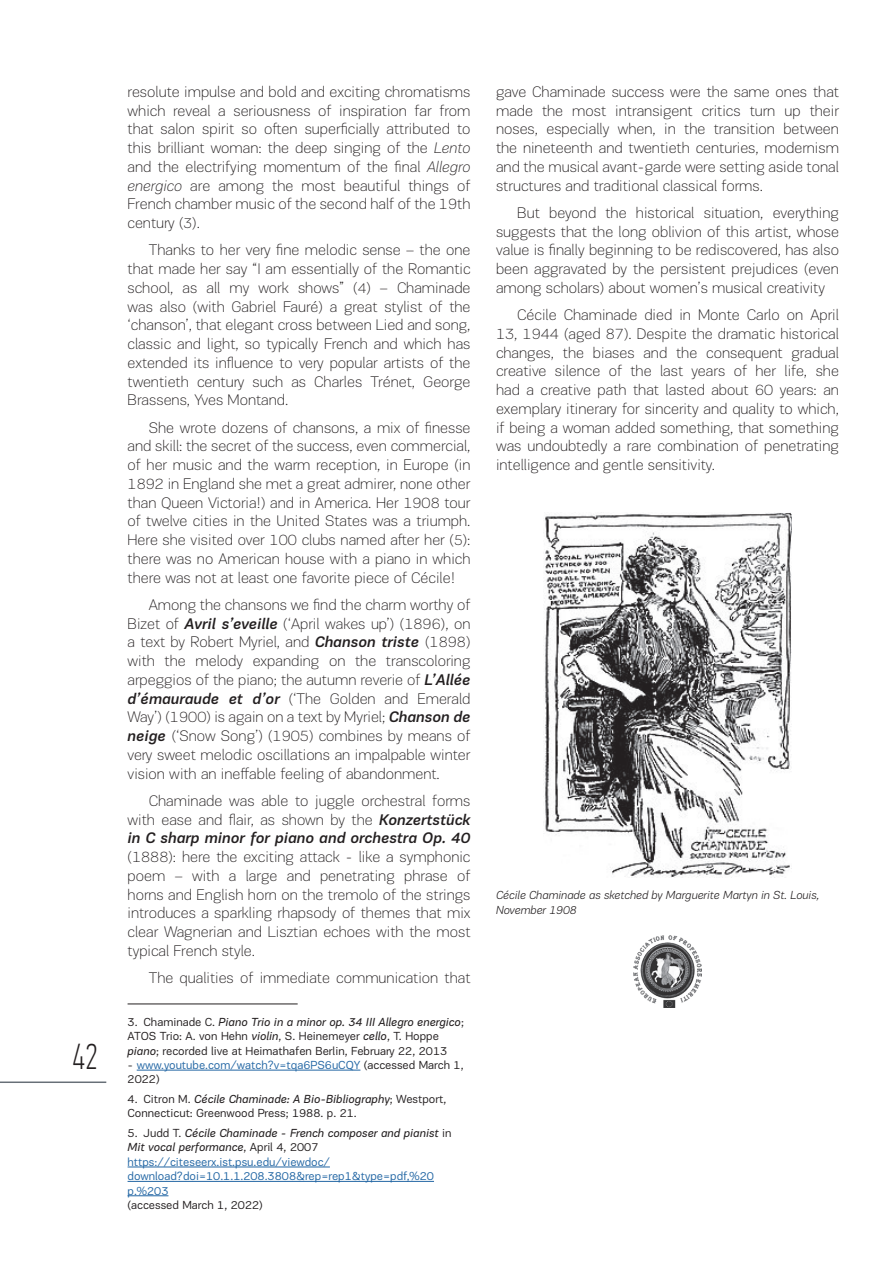
<style>
.page{position:relative;width:893px;height:1263px;background:#fff}
.page>*{position:absolute;margin:0;border:0;box-sizing:border-box;transform-origin:0 0}
.t1{font:100 36px "PF Din Text Comp Pro";color:#231f20}
.Bulletin_Text{font:100 15.75px/18.8px "PF Encore Sans Pro";color:#231f20;text-align:justify}
.footnote_text{font:12px/14.4px "PF Encore Sans Pro";color:#231f20}
.t2{font:12px/14.4px "PF Encore Sans Pro";color:#2266a4}
.footnote_text-2{font:italic 12px/14.4px "PF Encore Sans Pro";color:#231f20}
.t3{font:italic 300 12px/14.4px "PF Encore Sans Pro";color:#231f20}
.s1{font-style:italic}
.s2{font-size:15px}
.s3{font-weight:500;font-style:italic}
.s4{color:#231f20}
.s5{font-style:normal}
</style>
<div class="page">
<hr style="left:0;top:1081px;width:106px;height:2px;background:#424c55">
<hr style="left:128px;top:1003px;width:170px;height:1px;background:#231f20">
<hr style="left:137px;top:1070px;width:223px;height:1px;background:#2266a4">
<hr style="left:128px;top:1167px;width:202px;height:1px;background:#2266a4">
<hr style="left:128px;top:1181px;width:306px;height:1px;background:#2266a4">
<hr style="left:128px;top:1195px;width:40px;height:1px;background:#2266a4">
<img style="left:544px;top:512px;width:247px;height:366px">
<img style="left:634px;top:935px;width:67px;height:72px">
<p class="t1" style="left:72px;top:1036px;width:27px">42</p>
<p class="Bulletin_Text" style="left:128px;top:82px;width:344px">resolute impulse and bold and exciting chromatisms which reveal a seriousness of inspiration far from that salon spirit so often superficially attributed to this brilliant woman: the deep singing of the <span class="s1">Lento </span>and the electrifying momentum of the final <span class="s1">Allegro energico</span> are among the most beautiful things of French chamber music of the second half of the 19th century (<span class="s2">3</span>).</p>
<p class="Bulletin_Text" style="left:128px;top:241px;width:344px;text-indent:21px">Thanks to her very fine melodic sense – the one that made her say “I am essentially of the Romantic school, as all my work shows” (<span class="s2">4</span>) – Chaminade was also (with Gabriel Fauré) a great stylist of the ‘chanson’, that elegant cross between Lied and song, classic and light, so typically French and which has extended its influence to very popular artists of the twentieth century such as Charles Trénet, George Brassens, Yves Montand.</p>
<p class="Bulletin_Text" style="left:128px;top:418px;width:344px;text-indent:21px">She wrote dozens of chansons, a mix of finesse and skill: the secret of the success, even commercial, of her music and the warm reception, in Europe (in 1892 in England she met a great admirer, none other than Queen Victoria!) and in America. Her 1908 tour of twelve cities in the United States was a triumph.<br>Here she visited over 100 clubs named after her (<span class="s2">5</span>): there was no American house with a piano in which there was not at least one favorite piece of Cécile!</p>
<p class="Bulletin_Text" style="left:128px;top:595px;width:344px;text-indent:21px">Among the chansons we find the charm worthy of Bizet of <span class="s3">Avril s’eveille</span> (‘April wakes up’) (1896), on a text by Robert Myriel, and <span class="s3">Chanson triste</span> (1898) with the melody expanding on the transcoloring arpeggios of the piano; the autumn reverie of <span class="s3">L’Allée d’émauraude et d’or</span> (‘The Golden and Emerald Way’) (1900) is again on a text by Myriel; <span class="s3">Chanson de neige</span> (‘Snow Song’) (1905) combines by means of very sweet melodic oscillations an impalpable winter vision with an ineffable feeling of abandonment.</p>
<p class="Bulletin_Text" style="left:128px;top:791px;width:344px;text-indent:21px">Chaminade was able to juggle orchestral forms with ease and flair, as shown by the <span class="s3">Konzertstück in C sharp minor for piano and orchestra Op. 40 </span>(1888): here the exciting attack - like a symphonic poem – with a large and penetrating phrase of horns and English horn on the tremolo of the strings introduces a sparkling rhapsody of themes that mix clear Wagnerian and Lisztian echoes with the most typical French style.</p>
<p class="Bulletin_Text" style="left:149px;top:969px;width:323px">The qualities of immediate communication that</p>
<p class="footnote_text" style="left:128px;top:1014px;width:338px">3. Chaminade C. <span class="s1">Piano Trio in a minor op. 34 III Allegro energico</span>;<br>ATOS Trio: A. von Hehn <span class="s1">violin</span>, S. Heinemeyer <span class="s1">cello</span>, T. Hoppe <span class="s1">piano</span>; recorded live at Heimathafen Berlin, February 22, 2013</p>
<p class="t2" style="left:128px;top:1058px;width:338px"><span class="s4">-</span> www.youtube.com/watch?v=tqa6PS6uCQY <span class="s4">(accessed March 1,<br>2022)</span></p>
<p class="footnote_text" style="left:128px;top:1092px;width:320px">4. Citron M. <span class="s1">Cécile Chaminade: A Bio-Bibliography</span>; Westport,<br>Connecticut: Greenwood Press; 1988. p. 21.</p>
<p class="footnote_text-2" style="left:128px;top:1126px;width:326px"><span class="s5">5. Judd T.</span> Cécile Chaminade - French composer and pianist <span class="s5">in<br></span>Mit vocal performance<span class="s5">, April 4, 2007</span></p>
<p class="t2" style="left:128px;top:1154px;width:308px">https://citeseerx.ist.psu.edu/viewdoc/ download?doi=10.1.1.208.3808&amp;rep=rep1&amp;type=pdf,%20 p.%203</p>
<p class="footnote_text" style="left:128px;top:1198px;width:137px">(accessed March 1, 2022)</p>
<p class="Bulletin_Text" style="left:496px;top:82px;width:344px">gave Chaminade success were the same ones that made the most intransigent critics turn up their noses, especially when, in the transition between the nineteenth and twentieth centuries, modernism and the musical avant-garde were setting aside tonal structures and traditional classical forms.</p>
<p class="Bulletin_Text" style="left:496px;top:203px;width:344px;text-indent:21px">But beyond the historical situation, everything suggests that the long oblivion of this artist, whose value is finally beginning to be rediscovered, has also been aggravated by the persistent prejudices (even among scholars) about women’s musical creativity</p>
<p class="Bulletin_Text" style="left:496px;top:305px;width:344px;text-indent:21px">Cécile Chaminade died in Monte Carlo on April 13, 1944 (aged 87). Despite the dramatic historical changes, the biases and the consequent gradual creative silence of the last years of her life, she had a creative path that lasted about 60 years: an exemplary itinerary for sincerity and quality to which, if being a woman added something, that something was undoubtedly a rare combination of penetrating intelligence and gentle sensitivity.</p>
<p class="t3" style="left:496px;top:888px;width:325px">Cécile Chaminade as sketched by Marguerite Martyn in St. Louis,<br>November 1908</p>
</div>
